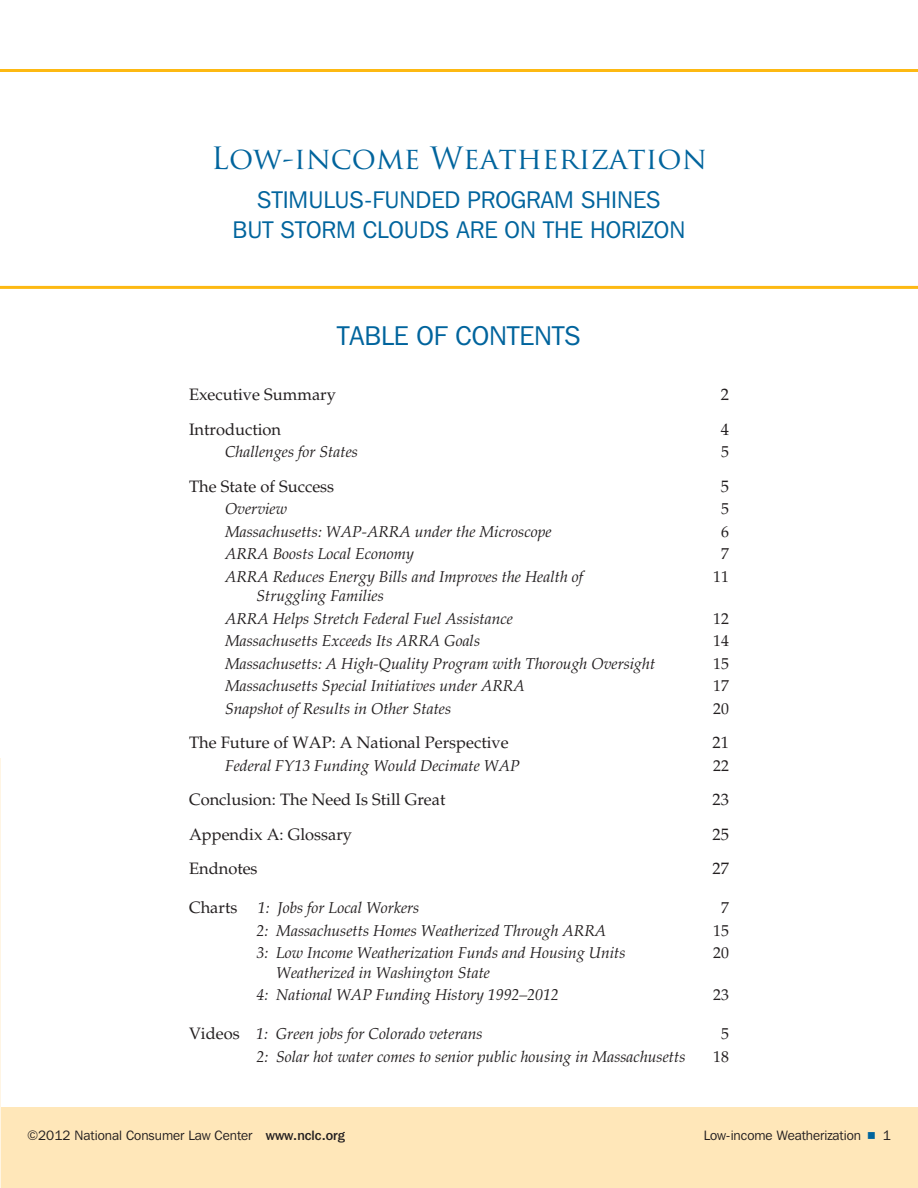
<style>
.page{position:relative;width:918px;height:1188px;background:#fff}
.page>*{position:absolute;margin:0;border:0;box-sizing:border-box;transform-origin:0 0}
.t1{font:30px "Trajan Pro";letter-spacing:-.065em;color:#00649d}
.t2{font:27px "Franklin Gothic IT Cby BT";color:#00649d}
.t3{font:24px/30px "Franklin Gothic IT Cby BT";color:#00649d;text-align:center}
.t4{font:16.5px "Palatino LT Std";color:#231f20}
.t5{font:italic 15.75px/22.5px "Palatino LT Std";color:#231f20}
.t6{font:15.75px "Palatino LT Std";color:#231f20}
.t7{font:13.5px "Franklin Gothic IT Cby BT";color:#231f20}
.s1{font-style:normal;font-size:16.5px}
.s2{font-weight:500}
.s3{font-family:"Commercial Pi BT";color:#00649d}
</style>
<div class="page">
<div style="left:0;top:1107px;width:918px;height:81px;background:#ffe7b9"></div>
<hr style="left:0;top:69px;width:918px;height:3px;background:#fdb913">
<hr style="left:0;top:758px;width:1px;height:430px;background:#fff5e4">
<hr style="left:0;top:286px;width:918px;height:3px;background:#fdb913">
<h1 class="t1" style="left:211px;top:140px;width:497px">Low-income Weatherization</h1>
<h3 class="t3" style="left:233px;top:185px;width:451px">STIMULUS-FUN DED PROGRAM SHIN ES<br>BUT STORM CLOUDS ARE ON THE HORIZON</h3>
<h2 class="t2" style="left:337px;top:319px;width:241px">TABLE OF CONTENTS</h2>
<p class="t4" style="left:189px;top:385px;width:148px">Executive Summary</p>
<p class="t4" style="left:721px;top:385px;width:10px">2</p>
<p class="t4" style="left:189px;top:419px;width:94px">Introduction</p>
<p class="t4" style="left:721px;top:419px;width:10px">4</p>
<p class="t5" style="left:225px;top:441px;width:135px">Challenges for States</p>
<p class="t6" style="left:721px;top:443px;width:9px">5</p>
<p class="t4" style="left:189px;top:476px;width:147px">The State of Success</p>
<p class="t4" style="left:721px;top:476px;width:10px">5</p>
<p class="t5" style="left:225px;top:498px;width:64px">Overview</p>
<p class="t6" style="left:721px;top:500px;width:9px">5</p>
<p class="t5" style="left:225px;top:520px;width:328px">Massachusetts: WAP-ARRA under the Microscope</p>
<p class="t6" style="left:721px;top:522px;width:9px">6</p>
<p class="t5" style="left:225px;top:543px;width:191px">ARRA Boosts Local Economy</p>
<p class="t6" style="left:721px;top:545px;width:9px">7</p>
<p class="t5" style="left:225px;top:565px;width:360px">ARRA Reduces Energy Bills and Improves the Health of</p>
<p class="t6" style="left:713px;top:567px;width:17px">11</p>
<p class="t5" style="left:225px;top:585px;width:290px;text-indent:32px">Struggling Families<br>ARRA Helps Stretch Federal Fuel Assistance</p>
<p class="t6" style="left:713px;top:609px;width:17px">12</p>
<p class="t5" style="left:225px;top:630px;width:257px">Massachusetts Exceeds Its ARRA Goals</p>
<p class="t6" style="left:713px;top:632px;width:17px">14</p>
<p class="t5" style="left:225px;top:652px;width:432px">Massachusetts: A High-Quality Program with Thorough Oversight</p>
<p class="t6" style="left:713px;top:654px;width:17px">15</p>
<p class="t5" style="left:225px;top:675px;width:301px">Massachusetts Special Initiatives under ARRA</p>
<p class="t6" style="left:713px;top:677px;width:17px">17</p>
<p class="t5" style="left:225px;top:697px;width:228px">Snapshot of Results in Other States</p>
<p class="t6" style="left:713px;top:699px;width:17px">20</p>
<p class="t4" style="left:189px;top:733px;width:321px">The Future of WAP: A National Perspective</p>
<p class="t4" style="left:712px;top:733px;width:18px">21</p>
<p class="t5" style="left:225px;top:754px;width:296px">Federal FY13 Funding Would Decimate WAP</p>
<p class="t6" style="left:713px;top:756px;width:17px">22</p>
<p class="t4" style="left:189px;top:790px;width:258px">Conclusion: The Need Is Still Great</p>
<p class="t4" style="left:712px;top:790px;width:18px">23</p>
<p class="t4" style="left:189px;top:824px;width:165px">Appendix A: Glossary</p>
<p class="t4" style="left:712px;top:824px;width:18px">25</p>
<p class="t4" style="left:189px;top:859px;width:70px">Endnotes</p>
<p class="t4" style="left:712px;top:859px;width:18px">27</p>
<p class="t4" style="left:189px;top:898px;width:50px">Charts</p>
<p class="t5" style="left:258px;top:897px;width:163px">1: Jobs for Local Workers</p>
<p class="t6" style="left:721px;top:899px;width:9px">7</p>
<p class="t5" style="left:256px;top:919px;width:351px">2: Massachusetts Homes Weatherized Through ARRA</p>
<p class="t6" style="left:713px;top:921px;width:17px">15</p>
<p class="t5" style="left:256px;top:942px;width:371px">3: Low Income Weatherization Funds and Housing Units</p>
<p class="t6" style="left:713px;top:944px;width:17px">20</p>
<p class="t5" style="left:256px;top:961px;width:304px;text-indent:20px">Weatherized in Washington State<br>4: National WAP Funding History 1992–2012</p>
<p class="t6" style="left:713px;top:986px;width:17px">23</p>
<p class="t5" style="left:189px;top:1023px;width:295px"><span class="s1">Videos</span> 1: Green jobs for Colorado veterans</p>
<p class="t6" style="left:721px;top:1025px;width:9px">5</p>
<p class="t5" style="left:257px;top:1045px;width:431px">2: Solar hot water comes to senior public housing in Massachusetts</p>
<p class="t6" style="left:713px;top:1047px;width:17px">18</p>
<p class="t7" style="left:27px;top:1127px;width:320px">©2012 NATIONAL CONSUMER LAW CENTER <span class="s2">www.nclc.org</span></p>
<p class="t7" style="left:704px;top:1127px;width:189px">LOW-INCOME WEATHERIZATION <span class="s3">5</span> 1</p>
</div>
